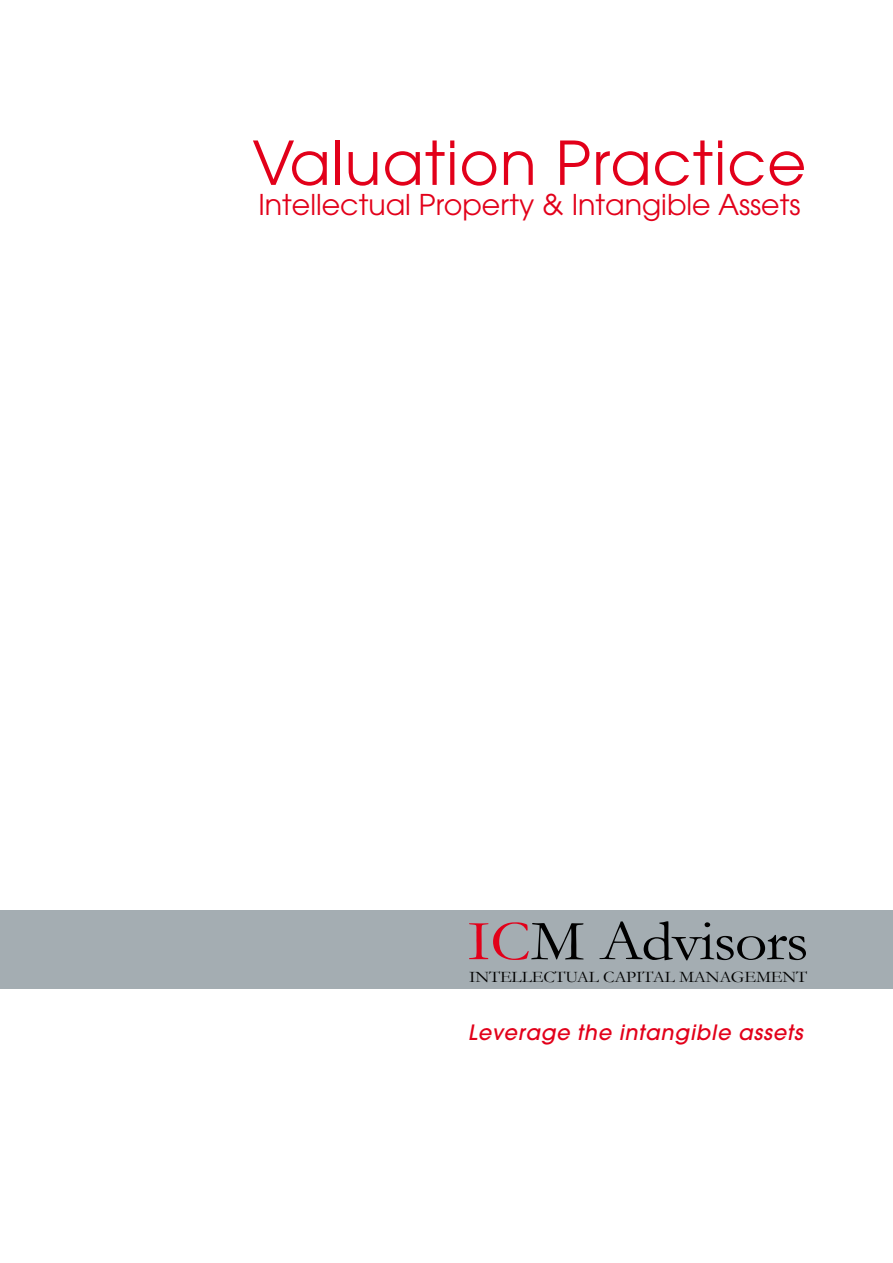
<style>
.page{position:relative;width:893px;height:1263px;background:#fff}
.page>*{position:absolute;margin:0;border:0;box-sizing:border-box;transform-origin:0 0}
.t1{font:60px "Avant Garde";letter-spacing:.02em;color:#e2001a}
.t2{font:57.6px "Garamond";letter-spacing:-.025em;color:#000;scale:1.11 1}
.t3{font:28.5px "Avant Garde";color:#e2001a}
.t4{font:italic 500 21px "Avant Garde";letter-spacing:.04em;color:#e2001a}
.t5{font:16.2px "Garamond";letter-spacing:-.01em;color:#000;scale:1.11 1}
.s1{color:#e2001a}
</style>
<div class="page">
<div style="left:0;top:910px;width:893px;height:79px;background:#a4adb2"></div>
<h1 class="t1" style="left:252px;top:128px;width:555px">Valuation Practice</h1>
<p class="t3" style="left:258px;top:188px;width:544px">Intellectual Property &amp; Intangible Assets</p>
<h2 class="t2" style="left:468px;top:906px;width:309px"><span class="s1">IC</span>M Advisors</h2>
<p class="t5" style="left:469px;top:967px;width:306px">INTELLECTUAL CAPITAL MANAGEMENT</p>
<p class="t4" style="left:468px;top:1019px;width:336px">Leverage the intangible assets</p>
</div>
